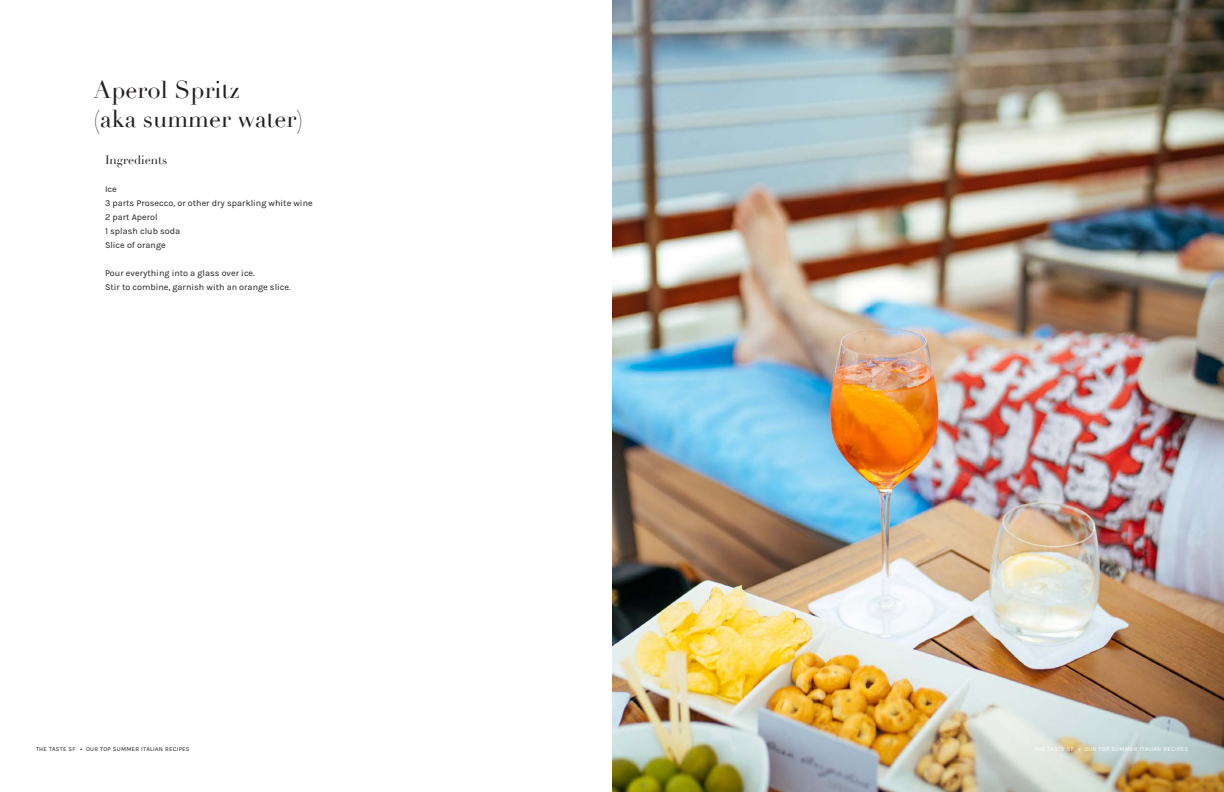
<style>
.page{position:relative;width:1224px;height:792px;background:#fff}
.page>*{position:absolute;margin:0;border:0;box-sizing:border-box;transform-origin:0 0}
.t1{font:24px/28.8px "Didot";color:#231f20}
.t2{font:12px "Didot";color:#231f20}
.t3{font:9px "Karla";color:#231f20}
.t4{font:6px "Karla";letter-spacing:.05em;color:#231f20}
.t5{font:6px "Karla";letter-spacing:.05em;color:#fff}
</style>
<div class="page">
<img style="left:612px;top:0;width:612px;height:792px">
<p class="t1" style="left:94px;top:76px;width:211px">Aperol Spritz<br>(aka summer water)</p>
<p class="t2" style="left:105px;top:153px;width:64px">Ingredients</p>
<p class="t3" style="left:105px;top:184px;width:13px">Ice</p>
<p class="t3" style="left:105px;top:198px;width:209px">3 parts Prosecco, or other dry sparkling white wine</p>
<p class="t3" style="left:105px;top:212px;width:54px">2 part Aperol</p>
<p class="t3" style="left:105px;top:226px;width:77px">1 splash club soda</p>
<p class="t3" style="left:105px;top:241px;width:62px">Slice of orange</p>
<p class="t3" style="left:105px;top:269px;width:151px">Pour everything into a glass over ice.</p>
<p class="t3" style="left:105px;top:283px;width:187px">Stir to combine, garnish with an orange slice.</p>
<p class="t4" style="left:36px;top:746px;width:41px">THE TASTE SF</p>
<p class="t4" style="left:80px;top:746px;width:111px">● OUR TOP SUMMER ITALIAN RECIPES</p>
<p class="t5" style="left:1079px;top:746px;width:111px">● OUR TOP SUMMER ITALIAN RECIPES</p>
</div>
